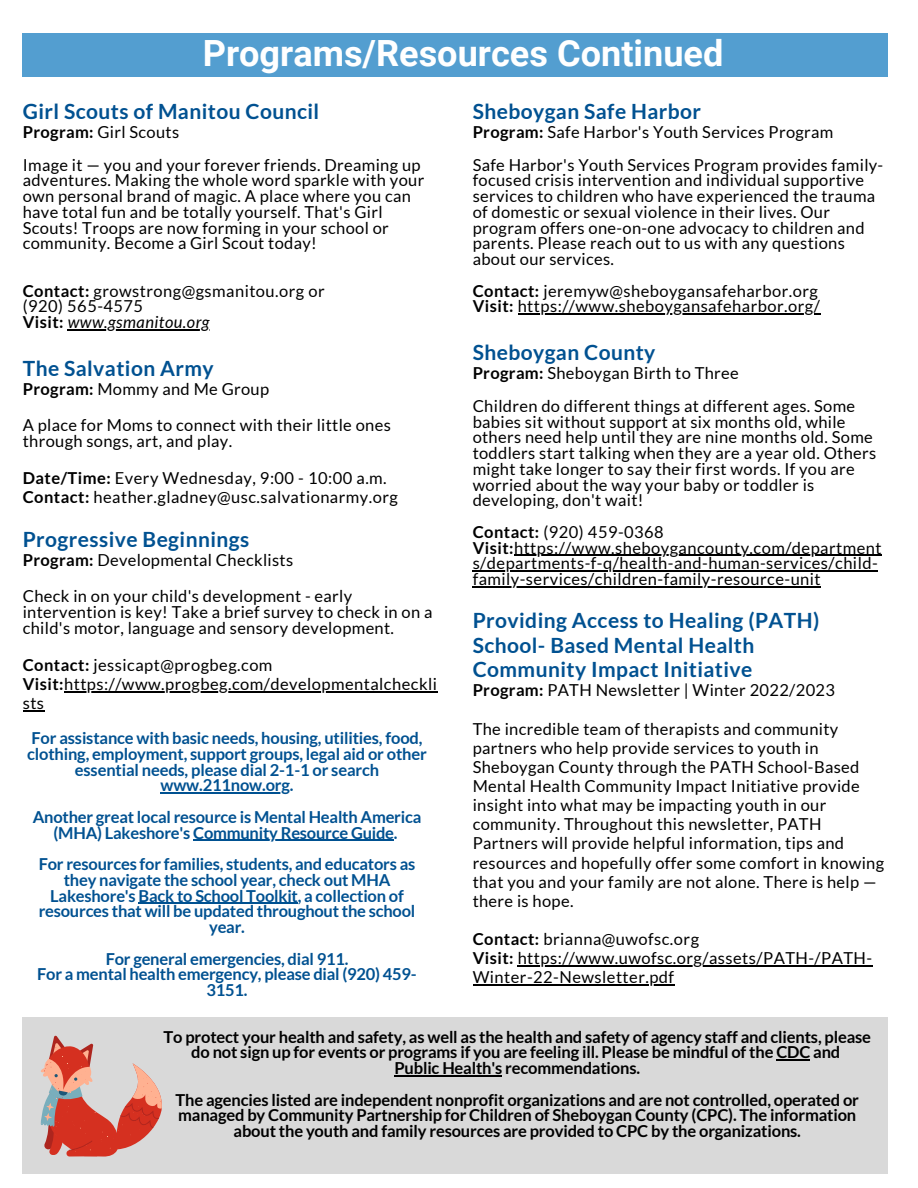
<style>
.page{position:relative;width:918px;height:1188px;background:#fff}
.page>*{position:absolute;margin:0;border:0;box-sizing:border-box;transform-origin:0 0}
.t1{font:700 36.15px "Roboto";color:#fff}
.t2{font:700 21px/24.8px "Lato";letter-spacing:.02em;color:#005191}
.t3{font:16.5px/15.8px "Lato";letter-spacing:.02em;color:#000}
.t4{font:700 16.5px/15.8px "Lato";letter-spacing:-.015em;color:#005191;text-align:center}
.t5{font:700 16.5px/15.8px "Lato";letter-spacing:-.01em;color:#000;text-align:center}
.s1{font-weight:700}
.s2{font-style:italic}
</style>
<div class="page">
<div style="left:23px;top:33px;width:865px;height:44px;background:#539ed0"></div>
<div style="left:23px;top:1017px;width:865px;height:157px;background:#d9d9d9"></div>
<svg style="left:22px;top:1035px;width:140px;height:122px"></svg>
<hr style="left:161px;top:792px;width:129px;height:2px;background:#005191">
<hr style="left:193px;top:840px;width:201px;height:1px;background:#005191">
<hr style="left:139px;top:903px;width:159px;height:1px;background:#005191">
<hr style="left:68px;top:329px;width:142px;height:1px;background:#000">
<hr style="left:776px;top:1059px;width:34px;height:2px;background:#000">
<hr style="left:394px;top:1075px;width:108px;height:1px;background:#000">
<hr style="left:514px;top:555px;width:368px;height:1px;background:#000">
<hr style="left:473px;top:570px;width:405px;height:2px;background:#000">
<hr style="left:473px;top:586px;width:348px;height:1px;background:#000">
<hr style="left:64px;top:691px;width:374px;height:1px;background:#000">
<hr style="left:23px;top:710px;width:22px;height:2px;background:#000">
<hr style="left:518px;top:965px;width:355px;height:1px;background:#000">
<hr style="left:473px;top:984px;width:202px;height:2px;background:#000">
<hr style="left:518px;top:313px;width:302px;height:2px;background:#000">
<h1 class="t1" style="left:203px;top:33px;width:522px">Programs/Resources Continued</h1>
<p class="t2" style="left:23px;top:98px;width:298px">Girl Scouts of Manitou Council</p>
<p class="t3" style="left:23px;top:115px;width:399px;line-height:32.7px"><span class="s1">Program:</span> Girl Scouts<br>Image it — you and your forever friends. Dreaming up</p>
<p class="t3" style="left:23px;top:172px;width:403px">adventures. Making the whole word sparkle with your own personal brand of magic. A place where you can have total fun and be totally yourself. That's Girl Scouts! Troops are now forming in your school or community. Become a Girl Scout today!</p>
<p class="t3" style="left:23px;top:282px;width:303px"><span class="s1">Contact:</span> growstrong@gsmanitou.org or (920) 565-4575<br><span class="s1">Visit:</span> <span class="s2">www.gsmanitou.org</span></p>
<p class="t2" style="left:23px;top:355px;width:193px">The Salvation Army</p>
<p class="t3" style="left:23px;top:371px;width:370px;line-height:36px"><span class="s1">Program:</span> Mommy and Me Group<br>A place for Moms to connect with their little ones</p>
<p class="t3" style="left:23px;top:432px;width:211px">through songs, art, and play.</p>
<p class="t3" style="left:23px;top:468px;width:377px;line-height:19.2px"><span class="s1">Date/Time:</span> Every Wednesday, 9:00 - 10:00 a.m.<br><span class="s1">Contact:</span> heather.gladney@usc.salvationarmy.org</p>
<p class="t2" style="left:473px;top:98px;width:230px">Sheboygan Safe Harbor</p>
<p class="t3" style="left:473px;top:115px;width:412px;line-height:32.7px"><span class="s1">Program:</span> Safe Harbor's Youth Services Program<br>Safe Harbor's Youth Services Program provides family-</p>
<p class="t3" style="left:473px;top:172px;width:404px">focused crisis intervention and individual supportive services to children who have experienced the trauma of domestic or sexual violence in their lives. Our program offers one-on-one advocacy to children and parents. Please reach out to us with any questions about our services.</p>
<p class="t3" style="left:473px;top:282px;width:349px"><span class="s1">Contact:</span> jeremyw@sheboygansafeharbor.org<br><span class="s1">Visit:</span> https://www.sheboygansafeharbor.org/</p>
<p class="t2" style="left:473px;top:340px;width:184px">Sheboygan County</p>
<p class="t3" style="left:473px;top:356px;width:384px;line-height:32.7px"><span class="s1">Program:</span> Sheboygan Birth to Three<br>Children do different things at different ages. Some</p>
<p class="t3" style="left:473px;top:413px;width:405px">babies sit without support at six months old, while others need help until they are nine months old. Some toddlers start talking when they are a year old. Others might take longer to say their first words. If you are worried about the way your baby or toddler is developing, don't wait!</p>
<p class="t3" style="left:473px;top:524px;width:411px"><span class="s1">Contact:</span> (920) 459-0368<br><span class="s1">Visit:</span>https://www.sheboygancounty.com/department s/departments-f-q/health-and-human-services/child&shy;family-services/children-family-resource-unit</p>
<p class="t2" style="left:23px;top:527px;width:228px">Progressive Beginnings</p>
<p class="t3" style="left:23px;top:542px;width:331px;line-height:36px"><span class="s1">Program:</span> Developmental Checklists<br>Check in on your child's development - early</p>
<p class="t3" style="left:23px;top:604px;width:411px">intervention is key! Take a brief survey to check in on a child's motor, language and sensory development.</p>
<p class="t3" style="left:23px;top:655px;width:416px;line-height:19.2px"><span class="s1">Contact:</span> jessicapt@progbeg.com<br><span class="s1">Visit:</span>https://www.progbeg.com/developmentalcheckli sts</p>
<p class="t2" style="left:473px;top:607px;width:348px">Providing Access to Healing (PATH)<br>School- Based Mental Health<br>Community Impact Initiative</p>
<p class="t3" style="left:473px;top:682px;width:364px"><span class="s1">Program:</span> PATH Newsletter | Winter 2022/2023</p>
<p class="t3" style="left:473px;top:719px;width:413px;line-height:19.2px">The incredible team of therapists and community partners who help provide services to youth in Sheboygan County through the PATH School-Based Mental Health Community Impact Initiative provide insight into what may be impacting youth in our community. Throughout this newsletter, PATH Partners will provide helpful information, tips and resources and hopefully offer some comfort in knowing that you and your family are not alone. There is help — there is hope.</p>
<p class="t3" style="left:473px;top:929px;width:401px;line-height:19.2px"><span class="s1">Contact:</span> brianna@uwofsc.org<br><span class="s1">Visit:</span> https://www.uwofsc.org/assets/PATH-/PATH-<br>Winter-22-Newsletter.pdf</p>
<p class="t4" style="left:27px;top:730px;width:401px">For assistance with basic needs, housing, utilities, food, clothing, employment, support groups, legal aid or other essential needs, please dial 2-1-1 or search www.211now.org.</p>
<p class="t4" style="left:33px;top:809px;width:390px">Another great local resource is Mental Health America (MHA) Lakeshore's Community Resource Guide.</p>
<p class="t4" style="left:39px;top:856px;width:378px">For resources for families, students, and educators as they navigate the school year, check out MHA Lakeshore's Back to School Toolkit, a collection of resources that will be updated throughout the school year.</p>
<p class="t4" style="left:37px;top:950px;width:381px">For general emergencies, dial 911.<br>For a mental health emergency, please dial (920) 459-<br>3151.</p>
<p class="t5" style="left:164px;top:1028px;width:709px">To protect your health and safety, as well as the health and safety of agency staff and clients, please do not sign up for events or programs if you are feeling ill. Please be mindful of the CDC and<br>Public Health's recommendations.</p>
<p class="t5" style="left:176px;top:1091px;width:685px">The agencies listed are independent nonprofit organizations and are not controlled, operated or managed by Community Partnership for Children of Sheboygan County (CPC). The information about the youth and family resources are provided to CPC by the organizations.</p>
</div>
